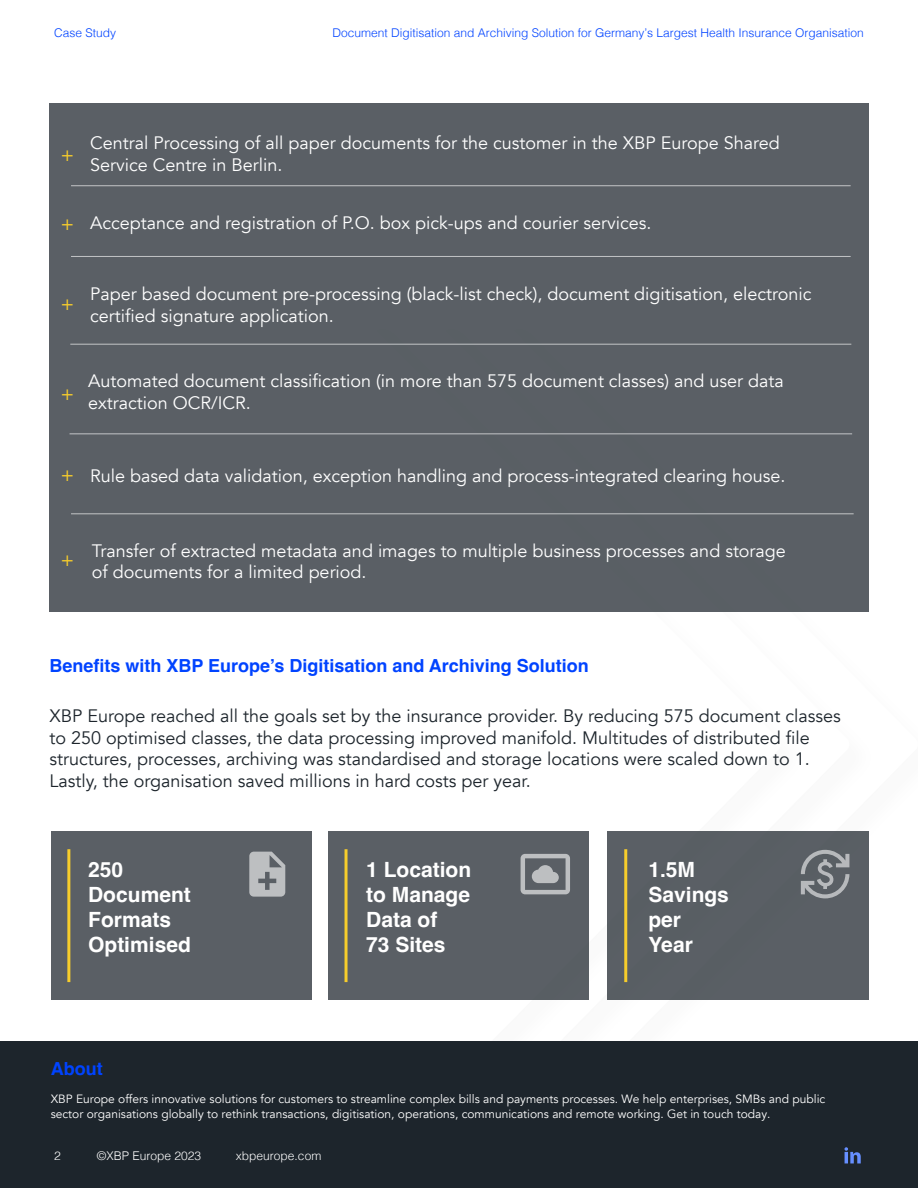
<style>
.page{position:relative;width:918px;height:1188px;background:#fff}
.page>*{position:absolute;margin:0;border:0;box-sizing:border-box;transform-origin:0 0}
.t1{font:700 21px/25.2px "Helvetica";color:#fff}
.t2{font:300 21px "Helvetica";color:#f7cd2b}
.t3{font:18px/21.6px "Avenir";color:#fff}
.t4{font:18px/21.6px "Avenir";color:#1d252c}
.t5{font:700 18px "Helvetica";color:#0043ff}
.t6{font:12px/14.4px "Avenir";color:#fff}
.t7{font:300 12px "Helvetica";color:#0043ff}
.t8{font:300 12px "Helvetica";color:#fff}
.s1{font-family:"Helvetica";font-weight:300;font-size:21px;color:#f7cd2b}
</style>
<div class="page">
<div style="left:49px;top:104px;width:820px;height:508px;background:#5a5f65"></div>
<hr style="left:71px;top:185px;width:780px;height:1px;background:#fff">
<hr style="left:71px;top:256px;width:780px;height:1px;background:#fff">
<hr style="left:70px;top:344px;width:781px;height:1px;background:#fff">
<hr style="left:70px;top:433px;width:782px;height:1px;background:#fff">
<hr style="left:71px;top:513px;width:783px;height:1px;background:#fff">
<div style="left:51px;top:831px;width:261px;height:169px;background:#5a5f65"></div>
<div style="left:328px;top:831px;width:262px;height:169px;background:#5a5f65"></div>
<div style="left:608px;top:831px;width:261px;height:169px;background:#5a5f65"></div>
<hr style="left:67px;top:849px;width:3px;height:133px;background:#f7cd2b">
<hr style="left:345px;top:849px;width:3px;height:133px;background:#f7cd2b">
<hr style="left:624px;top:849px;width:3px;height:133px;background:#f7cd2b">
<svg style="left:249px;top:852px;width:36px;height:45px"></svg>
<svg style="left:801px;top:850px;width:48px;height:48px"></svg>
<svg style="left:521px;top:854px;width:49px;height:40px"></svg>
<div style="left:0;top:1041px;width:918px;height:147px;background:#1d252c"></div>
<svg style="left:844px;top:1147px;width:17px;height:16px"></svg>
<p class="t7" style="left:54px;top:22px;width:64px">Case Study</p>
<p class="t7" style="left:332px;top:22px;width:533px">Document Digitisation and Archiving Solution for Germany’s Largest Health Insurance Organisation</p>
<p class="t2" style="left:61px;top:136px;width:15px">+</p>
<p class="t3" style="left:90px;top:132px;width:691px">Central Processing of all paper documents for the customer in the XBP Europe Shared<br>Service Centre in Berlin.</p>
<p class="t2" style="left:61px;top:205px;width:15px">+</p>
<p class="t3" style="left:90px;top:213px;width:563px">Acceptance and registration of P.O. box pick-ups and courier services.</p>
<p class="t2" style="left:61px;top:284px;width:15px">+</p>
<p class="t3" style="left:90px;top:284px;width:723px">Paper based document pre-processing (black-list check), document digitisation, electronic certified signature application.</p>
<p class="t2" style="left:61px;top:375px;width:15px">+</p>
<p class="t3" style="left:88px;top:371px;width:697px">Automated document classification (in more than 575 document classes) and user data extraction OCR/ICR.</p>
<p class="t3" style="left:61px;top:466px;width:726px"><span class="s1">+</span> Rule based data validation, exception handling and process-integrated clearing house.</p>
<p class="t2" style="left:61px;top:541px;width:15px">+</p>
<p class="t3" style="left:92px;top:540px;width:696px">Transfer of extracted metadata and images to multiple business processes and storage of documents for a limited period.</p>
<p class="t5" style="left:49px;top:655px;width:541px">Benefits with XBP Europe’s Digitisation and Archiving Solution</p>
<p class="t4" style="left:49px;top:705px;width:793px">XBP Europe reached all the goals set by the insurance provider. By reducing 575 document classes to 250 optimised classes, the data processing improved manifold. Multitudes of distributed file structures, processes, archiving was standardised and storage locations were scaled down to 1.<br>Lastly, the organisation saved millions in hard costs per year.</p>
<p class="t1" style="left:88px;top:859px;width:104px">250<br>Document<br>Formats<br>Optimised</p>
<p class="t1" style="left:366px;top:859px;width:107px">1 Location to Manage<br>Data of<br>73 Sites</p>
<p class="t1" style="left:648px;top:859px;width:82px">1.5M<br>Savings per<br>Year</p>
<p class="t5" style="left:51px;top:1058px;width:53px">About</p>
<p class="t6" style="left:51px;top:1092px;width:776px">XBP Europe offers innovative solutions for customers to streamline complex bills and payments processes. We help enterprises, SMBs and public sector organisations globally to rethink transactions, digitisation, operations, communications and remote working. Get in touch today.</p>
<p class="t8" style="left:54px;top:1145px;width:8px">2</p>
<p class="t8" style="left:97px;top:1145px;width:106px">©XBP Europe 2023</p>
<p class="t8" style="left:236px;top:1145px;width:87px">xbpeurope.com</p>
</div>
